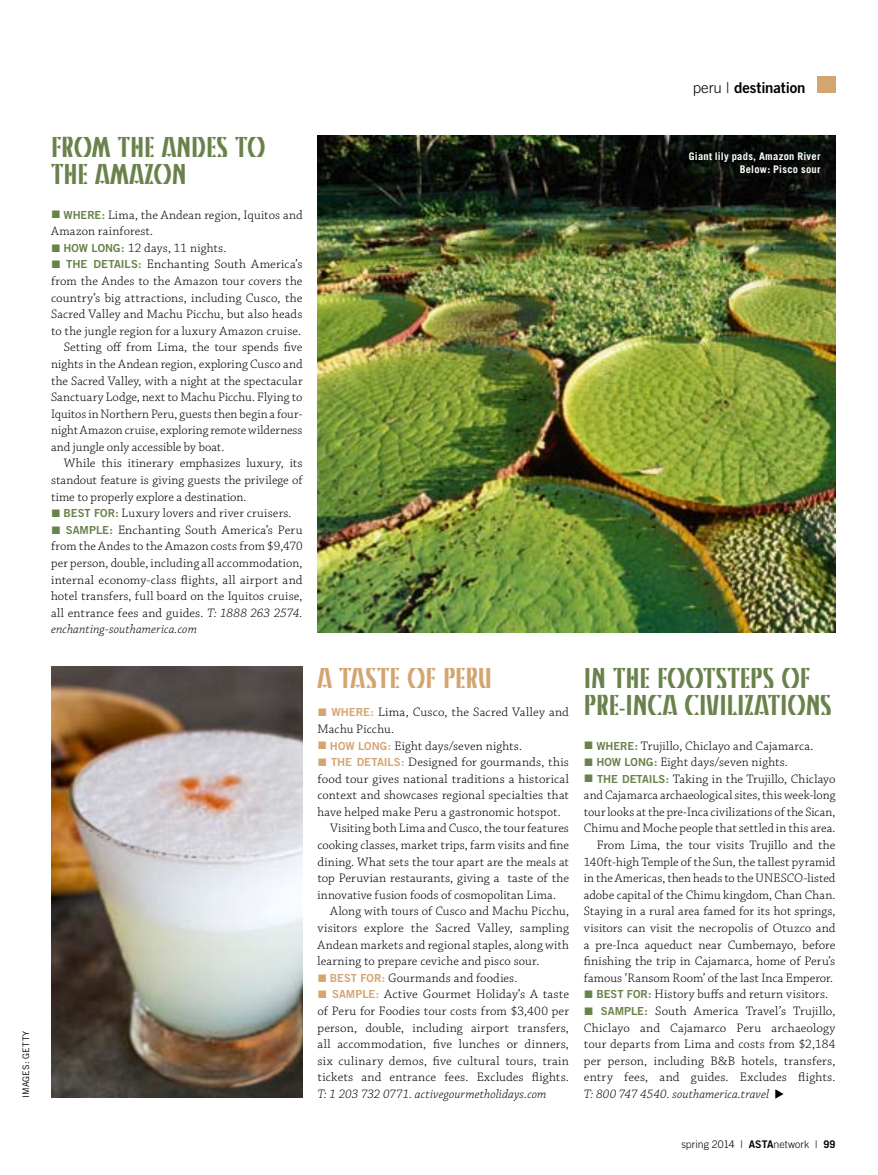
<style>
.page{position:relative;width:878px;height:1175px;background:#fff}
.page>*{position:absolute;margin:0;border:0;box-sizing:border-box;transform-origin:0 0}
.t1{font:28.5px/27px "Kino";letter-spacing:-.005em;color:#69824b}
.t2{font:28.5px "Kino";letter-spacing:-.005em;color:#d4a571}
.t3{font:15px "Trade Gothic Bold Two";letter-spacing:-.01em;color:#000}
.t4{font:300 12.9px/16.6px "Chaparral Pro";letter-spacing:.01em;color:#000;text-align:justify}
.t5{font:italic 300 12.9px "Chaparral Pro";letter-spacing:.005em;color:#000}
.t6{font:700 10.5px/12.6px "Trade Gothic";letter-spacing:.025em;color:#fff;text-align:right}
.t7{font:300 10.5px "Trade Gothic";letter-spacing:.01em;color:#000}
.t8{font:9px "Trade Gothic";letter-spacing:.01em;color:#000}
.s1{font-family:"Trade Gothic";font-weight:300}
.s2{color:#69824b}
.s3{font-family:"Trade Gothic Bold Two";font-weight:400;font-size:11.1px;color:#69824b}
.s4{font-style:italic}
.s5{color:#d4a571}
.s6{font-family:"Trade Gothic Bold Two";font-weight:400;font-size:11.1px;color:#d4a571}
.s7{font-family:"Trade Gothic Bold Two";font-weight:400}
.s8{font-weight:700}
</style>
<div class="page">
<img style="left:51px;top:666px;width:251px;height:431px">
<img style="left:317px;top:136px;width:518px;height:496px">
<div style="left:817px;top:76px;width:18px;height:17px;background:#d4a571"></div>
<p class="t8" style="left:20px;top:1097px;width:69px;rotate:-90deg">images: getty</p>
<p class="t3" style="left:692px;top:78px;width:114px"><span class="s1">peru |</span> DESTINATION</p>
<h1 class="t1" style="left:51px;top:133px;width:216px">FROM THE ANDES TO<br>THE AMAZON</h1>
<p class="t4" style="left:51px;top:207px;width:253px"><span class="s2">■</span> <span class="s3">WHERE:</span> Lima, the Andean region, Iquitos and<br>Amazon rainforest.</p>
<p class="t4" style="left:51px;top:240px;width:177px"><span class="s2">■</span> <span class="s3">H OW LONG:</span> 12 days, 11 nights.</p>
<p class="t4" style="left:51px;top:256px;width:253px"><span class="s2">■</span> <span class="s3">THE DETA ILS :</span> Enchanting South America’s</p>
<p class="t4" style="left:51px;top:273px;width:253px">from the Andes to the Amazon tour covers the</p>
<p class="t4" style="left:51px;top:290px;width:253px">country’s big attractions, including Cusco, the</p>
<p class="t4" style="left:51px;top:306px;width:253px">Sacred Valley and Machu Picchu, but also heads</p>
<p class="t4" style="left:51px;top:323px;width:251px">to the jungle region for a luxury Amazon cruise.</p>
<p class="t4" style="left:64px;top:339px;width:240px">Setting off from Lima, the tour spends five</p>
<p class="t4" style="left:51px;top:356px;width:253px">nights in the Andean region, exploring Cusco and</p>
<p class="t4" style="left:51px;top:373px;width:253px">the Sacred Valley, with a night at the spectacular</p>
<p class="t4" style="left:51px;top:389px;width:253px">Sanctuary Lodge, next to Machu Picchu. Flying to</p>
<p class="t4" style="left:51px;top:406px;width:253px">Iquitos in Northern Peru, guests then begin a four-</p>
<p class="t4" style="left:51px;top:422px;width:253px">night Amazon cruise, exploring remote wilderness</p>
<p class="t4" style="left:51px;top:439px;width:175px">and jungle only accessible by boat.</p>
<p class="t4" style="left:64px;top:455px;width:240px">While this itinerary emphasizes luxury, its</p>
<p class="t4" style="left:51px;top:472px;width:253px">standout feature is giving guests the privilege of</p>
<p class="t4" style="left:51px;top:489px;width:197px">time to properly explore a destination.</p>
<p class="t4" style="left:51px;top:505px;width:242px"><span class="s2">■</span> <span class="s3">BEST FOR:</span> Luxury lovers and river cruisers.</p>
<p class="t4" style="left:51px;top:522px;width:253px"><span class="s2">■</span> <span class="s3">SAMPLE:</span> Enchanting South America’s Peru from the Andes to the Amazon costs from $9,470 per person, double, including all accommodation, internal economy-class flights, all airport and hotel transfers, full board on the Iquitos cruise, all entrance fees and guides. <span class="s4">T: 1888 263 2574. enchanting-southamerica.com</span></p>
<h1 class="t2" style="left:317px;top:661px;width:176px">A TASTE OF PERU</h1>
<p class="t4" style="left:317px;top:704px;width:253px"><span class="s5">■</span> <span class="s6">WHERE:</span> Lima, Cusco, the Sacred Valley and<br>Machu Picchu.</p>
<p class="t4" style="left:317px;top:737px;width:206px"><span class="s5">■</span> <span class="s6">H OW LONG:</span> Eight days/seven nights.</p>
<p class="t4" style="left:317px;top:754px;width:253px"><span class="s5">■</span> <span class="s6">THE DETAILS :</span> Designed for gourmands, this</p>
<p class="t4" style="left:317px;top:771px;width:253px">food tour gives national traditions a historical</p>
<p class="t4" style="left:317px;top:787px;width:253px">context and showcases regional specialties that</p>
<p class="t4" style="left:317px;top:804px;width:245px">have helped make Peru a gastronomic hotspot.</p>
<p class="t4" style="left:330px;top:820px;width:240px">Visiting both Lima and Cusco, the tour features</p>
<p class="t4" style="left:317px;top:837px;width:253px">cooking classes, market trips, farm visits and fine</p>
<p class="t4" style="left:317px;top:853px;width:253px">dining. What sets the tour apart are the meals at</p>
<p class="t4" style="left:317px;top:870px;width:253px">top Peruvian restaurants, giving a taste of the</p>
<p class="t4" style="left:317px;top:887px;width:240px">innovative fusion foods of cosmopolitan Lima.</p>
<p class="t4" style="left:330px;top:903px;width:240px">Along with tours of Cusco and Machu Picchu,</p>
<p class="t4" style="left:317px;top:920px;width:253px">visitors explore the Sacred Valley, sampling</p>
<p class="t4" style="left:317px;top:936px;width:253px">Andean markets and regional staples, along with</p>
<p class="t4" style="left:317px;top:953px;width:223px">learning to prepare ceviche and pisco sour.</p>
<p class="t4" style="left:317px;top:970px;width:201px"><span class="s5">■</span> <span class="s6">BEST FOR:</span> Gourmands and foodies.</p>
<p class="t4" style="left:317px;top:986px;width:253px"><span class="s5">■</span> <span class="s6">SAMPLE:</span> Active Gourmet Holiday’s A taste of Peru for Foodies tour costs from $3,400 per person, double, including airport transfers, all accommodation, five lunches or dinners, six culinary demos, five cultural tours, train tickets and entrance fees. Excludes flights.</p>
<p class="t5" style="left:317px;top:1086px;width:230px">T: 1 203 732 0771. activegourmetholidays.com</p>
<p class="t6" style="left:689px;top:150px;width:133px">Giant lily pads, Amazon River<br>Below: Pisco sour</p>
<h1 class="t1" style="left:584px;top:664px;width:249px">IN THE FOOTSTEPS OF<br>PRE-INCA CIVILIZATIONS</h1>
<p class="t4" style="left:584px;top:737px;width:231px"><span class="s2">■</span> <span class="s3">WHERE:</span> Trujillo, Chiclayo and Cajamarca.</p>
<p class="t4" style="left:584px;top:754px;width:205px"><span class="s2">■</span> <span class="s3">H OW LONG:</span> Eight days/seven nights.</p>
<p class="t4" style="left:584px;top:771px;width:253px;text-align:right"><span class="s2">■</span> <span class="s3">THE DETA ILS :</span> Taking in the Trujillo, Chiclayo and Cajamarca archaeological sites, this week-long tour looks at the pre-Inca civilizations of the Sican, Chimu and Moche people that settled in this area.<br>From Lima, the tour visits Trujillo and the 140ft-high Temple of the Sun, the tallest pyramid in the Americas, then heads to the UNESCO-listed adobe capital of the Chimu kingdom, Chan Chan.<br>Staying in a rural area famed for its hot springs, visitors can visit the necropolis of Otuzco and a pre-Inca aqueduct near Cumbemayo, before finishing the trip in Cajamarca, home of Peru’s famous ‘Ransom Room’ of the last Inca Emperor.</p>
<p class="t4" style="left:584px;top:986px;width:246px"><span class="s2">■</span> <span class="s3">BEST FOR:</span> History buffs and return visitors.</p>
<p class="t4" style="left:584px;top:1003px;width:253px"><span class="s2">■</span> <span class="s3">SAMPLE:</span> South America Travel’s Trujillo, Chiclayo and Cajamarco Peru archaeology tour departs from Lima and costs from $2,184 per person, including B&amp;B hotels, transfers, entry fees, and guides. Excludes flights.<br><span class="s4">T: 800 747 4540. southamerica.travel</span> ◆</p>
<p class="t7" style="left:681px;top:1137px;width:75px">spring 2014 | <span class="s7">ASTA</span></p>
<p class="t7" style="left:773px;top:1137px;width:63px">network | <span class="s8">99</span></p>
</div>
